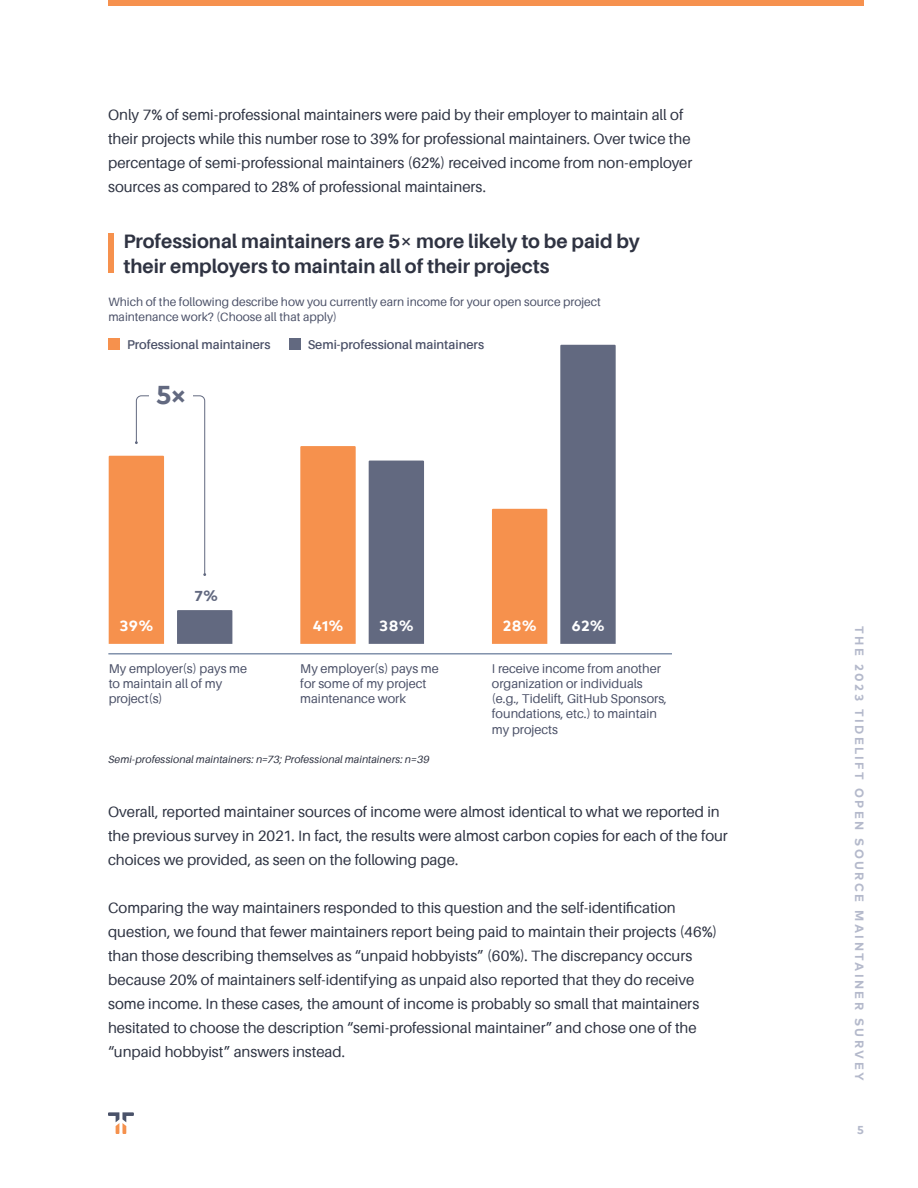
<style>
.page{position:relative;width:918px;height:1188px;background:#fff}
.page>*{position:absolute;margin:0;border:0;box-sizing:border-box;transform-origin:0 0}
.t1{font:700 27px "Typold";color:#626980}
.t2{font:700 19.5px/25.5px "Aileron";color:#2f3342}
.Body_copy{font:15px/24px "Aileron";color:#2e3342}
.t3{font:700 15px "Typold";letter-spacing:.025em;color:#fff}
.t4{font:700 15px "Typold";color:#626980}
.t5{font:12.75px/15.3px "Aileron";color:#4b5168}
.t6{font:600 12.75px "Aileron";color:#4b5168}
.t7{font:12px/15px "Aileron";color:#4b5168}
.t8{font:700 12px "Typold";letter-spacing:.2em;color:#b4b9cb}
.t9{font:italic 10.5px "Aileron";letter-spacing:.015em;color:#2f3342}
</style>
<div class="page">
<div style="left:108px;top:0;width:756px;height:5px;background:#f6914e"></div>
<svg style="left:108px;top:1112px;width:26px;height:22px"></svg>
<div style="left:108px;top:338px;width:11px;height:11px;background:#f6914d"></div>
<div style="left:289px;top:338px;width:11px;height:11px;background:#626980"></div>
<div style="left:369px;top:461px;width:55px;height:183px;background:#626980"></div>
<div style="left:300px;top:446px;width:56px;height:198px;background:#f6914d"></div>
<svg style="left:560px;top:345px;width:56px;height:299px"></svg>
<div style="left:492px;top:509px;width:55px;height:135px;background:#f6914d"></div>
<svg style="left:109px;top:395px;width:123px;height:249px"></svg>
<hr style="left:108px;top:653px;width:564px;height:2px;background:#8292ac">
<div style="left:108px;top:233px;width:5px;height:40px;background:#f6914d"></div>
<p class="Body_copy" style="left:108px;top:103px;width:586px">Only 7% of semi-professional maintainers were paid by their employer to maintain all of their projects while this number rose to 39% for professional maintainers. Over twice the percentage of semi-professional maintainers (62%) received income from non-employer sources as compared to 28% of professional maintainers.</p>
<p class="t2" style="left:123px;top:228px;width:518px">Professional maintainers are 5× more likely to be paid by their employers to maintain all of their projects</p>
<p class="t7" style="left:108px;top:294px;width:494px">Which of the following describe how you currently earn income for your open source project maintenance work? (Choose all that apply)</p>
<p class="t6" style="left:127px;top:337px;width:145px">Professional maintainers</p>
<p class="t6" style="left:308px;top:337px;width:178px">Semi-professional maintainers</p>
<p class="t1" style="left:155px;top:372px;width:32px">5×</p>
<p class="t3" style="left:120px;top:613px;width:35px">39%</p>
<p class="t4" style="left:195px;top:583px;width:25px">7%</p>
<p class="t5" style="left:109px;top:661px;width:140px">My employer(s) pays me to maintain all of my project(s)</p>
<p class="t3" style="left:313px;top:613px;width:32px">41%</p>
<p class="t3" style="left:379px;top:613px;width:36px">38%</p>
<p class="t5" style="left:300px;top:661px;width:140px">My employer(s) pays me for some of my project maintenance work</p>
<p class="t9" style="left:108px;top:754px;width:323px">Semi-professional maintainers: n=73; Professional maintainers: n=39</p>
<p class="t3" style="left:503px;top:613px;width:35px">28%</p>
<p class="t3" style="left:571px;top:613px;width:35px">62%</p>
<p class="t5" style="left:492px;top:661px;width:177px">I receive income from another organization or individuals (e.g., Tidelift, GitHub Sponsors, foundations, etc.) to maintain my projects</p>
<p class="Body_copy" style="left:108px;top:800px;width:621px">Overall, reported maintainer sources of income were almost identical to what we reported in the previous survey in 2021. In fact, the results were almost carbon copies for each of the four choices we provided, as seen on the following page.</p>
<p class="Body_copy" style="left:108px;top:896px;width:611px">Comparing the way maintainers responded to this question and the self-identification question, we found that fewer maintainers report being paid to maintain their projects (46%) than those describing themselves as “unpaid hobbyists” (60%). The discrepancy occurs because 20% of maintainers self-identifying as unpaid also reported that they do receive some income. In these cases, the amount of income is probably so small that maintainers hesitated to choose the description “semi-professional maintainer” and chose one of the “unpaid hobbyist” answers instead.</p>
<p class="t8" style="left:869px;top:626px;width:456px;rotate:90deg">THE 2023 TIDELIFT OPEN SOURCE MAINTAINER SURVEY</p>
<p class="t8" style="left:857px;top:1120px;width:9px">5</p>
</div>
